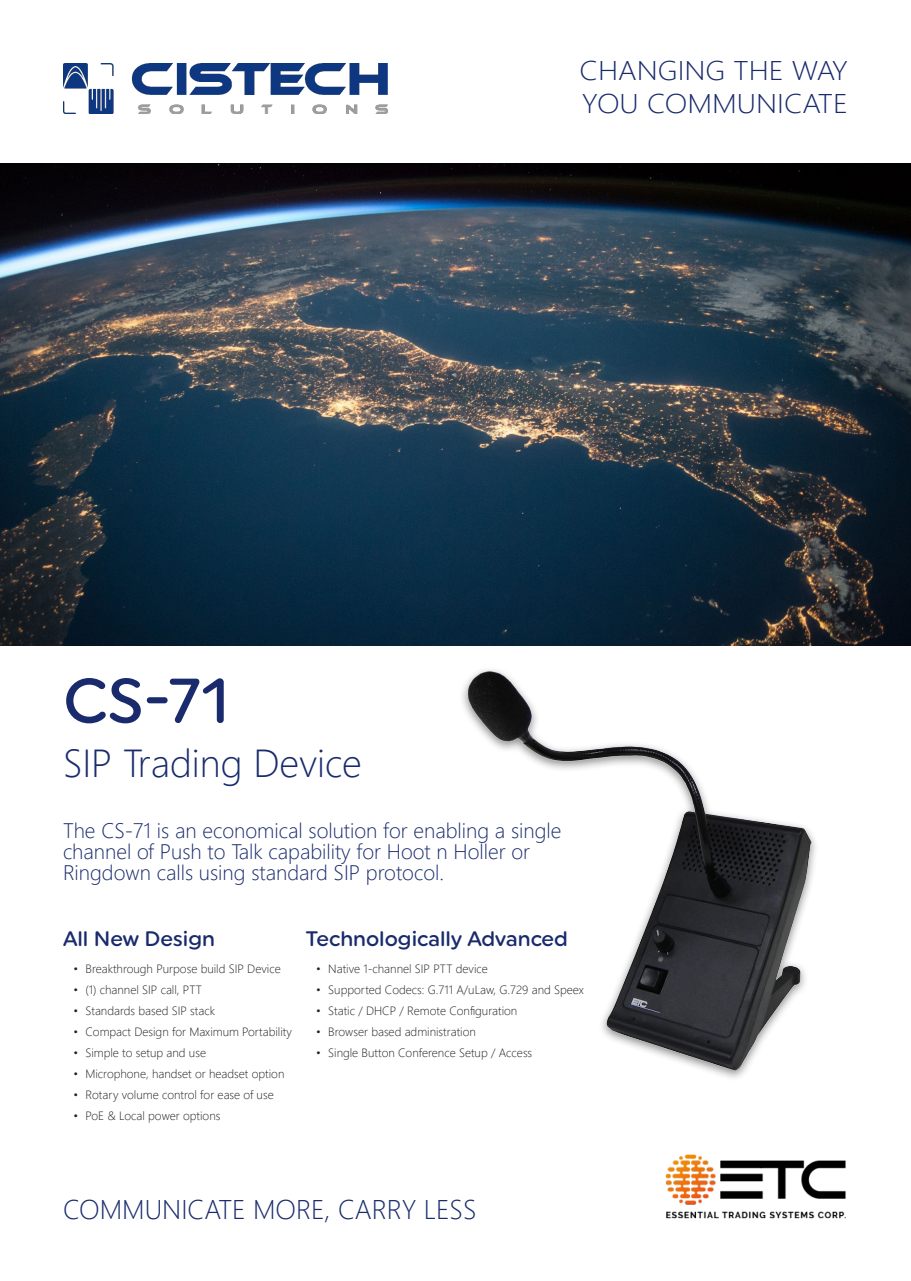
<style>
.page{position:relative;width:911px;height:1281px;background:#fff}
.page>*{position:absolute;margin:0;border:0;box-sizing:border-box;transform-origin:0 0}
.t1{font:500 63px "Uniform Rounded";color:#192b6c}
.t2{font:300 39px "Segoe UI";color:#192b6c}
.t3{font:300 27px/33px "Segoe UI";color:#192b6c;scale:1.1 1}
.t4{font:300 27px "Segoe UI";color:#192b6c}
.t5{font:300 21px/21px "Segoe UI";color:#192b6c}
.Second_Page_Heading{font:500 21px "Uniform Rounded";color:#192b6c}
.t6{font:300 12px "Segoe UI";color:#231f20}
</style>
<div class="page">
<img style="left:462px;top:669px;width:354px;height:409px">
<img style="left:0;top:163px;width:911px;height:482px">
<img style="left:63px;top:63px;width:325px;height:51px">
<img style="left:665px;top:1154px;width:181px;height:65px">
<p class="t3" style="left:580px;top:51px;width:246px">CHANGING THE WAY<br>YOU COMMUNICATE</p>
<p class="t1" style="left:63px;top:663px;width:169px">CS-71</p>
<p class="t2" style="left:63px;top:726px;width:300px">SIP Trading Device</p>
<p class="t5" style="left:63px;top:818px;width:500px">The CS-71 is an economical solution for enabling a single</p>
<p class="t5" style="left:63px;top:839px;width:469px">channel of Push to Talk capability for Hoot n Holler or<br>Ringdown calls using standard SIP protocol.</p>
<p class="Second_Page_Heading" style="left:63px;top:926px;width:153px">All New Design</p>
<p class="t6" style="left:74px;top:957px;width:209px">• Breakthrough Purpose build SIP Device</p>
<p class="t6" style="left:74px;top:978px;width:130px">• (1) channel SIP call, PTT</p>
<p class="t6" style="left:74px;top:999px;width:143px">• Standards based SIP stack</p>
<p class="t6" style="left:74px;top:1020px;width:220px">• Compact Design for Maximum Portability</p>
<p class="t6" style="left:74px;top:1041px;width:134px">• Simple to setup and use</p>
<p class="t6" style="left:74px;top:1062px;width:212px">• Microphone, handset or headset option</p>
<p class="t6" style="left:74px;top:1083px;width:202px">• Rotary volume control for ease of use</p>
<p class="t6" style="left:74px;top:1104px;width:148px">• PoE &amp; Local power options</p>
<p class="Second_Page_Heading" style="left:306px;top:926px;width:264px">Technologically Advanced</p>
<p class="t6" style="left:316px;top:957px;width:173px">• Native 1-channel SIP PTT device</p>
<p class="t6" style="left:316px;top:978px;width:269px">• Supported Codecs: G.711 A/uLaw, G.729 and Speex</p>
<p class="t6" style="left:316px;top:999px;width:203px">• Static / DHCP / Remote Configuration</p>
<p class="t6" style="left:316px;top:1020px;width:161px">• Browser based administration</p>
<p class="t6" style="left:316px;top:1041px;width:218px">• Single Button Conference Setup / Access</p>
<p class="t4" style="left:63px;top:1184px;width:415px">COMMUNICATE MORE, CARRY LESS</p>
</div>
